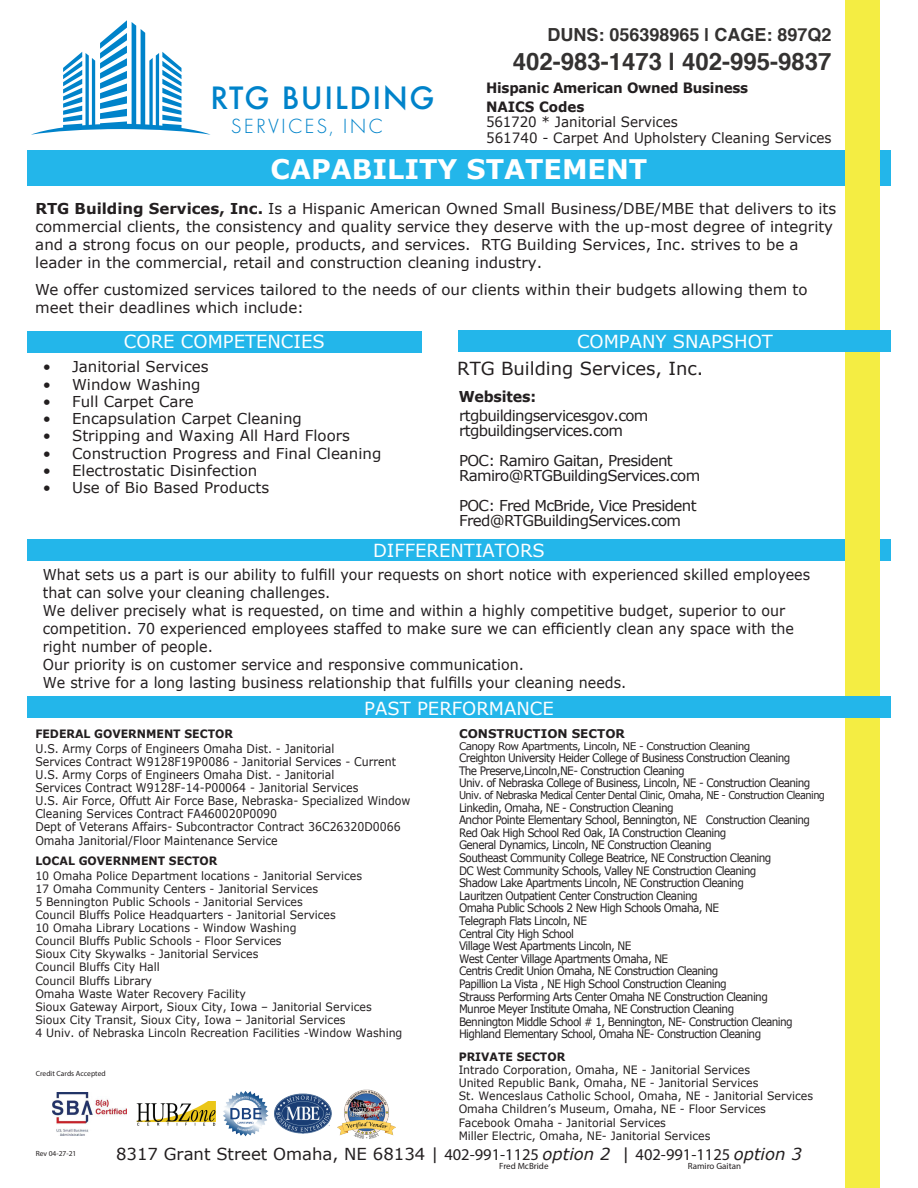
<style>
.page{position:relative;width:918px;height:1188px;background:#fff}
.page>*{position:absolute;margin:0;border:0;box-sizing:border-box;transform-origin:0 0}
.t1{font:500 29.85px "Futura";letter-spacing:.05em;color:#0083ca}
.t2{font:700 27px "Verdana";color:#fff}
.t3{font:700 24px "Helvetica";color:#343231}
.t4{font:300 21.3px "Futura PT";letter-spacing:.1em;color:#0083ca}
.t5{font:18px "Verdana";color:#fff}
.t6{font:700 18px "Helvetica";color:#343231}
.t7{font:18px "Verdana";color:#231f20}
.t8{font:16.5px "Verdana";color:#231f20}
.t9{font:15px/18px "Verdana";color:#231f20}
.t10{font:15px/18px "Verdana";color:#231f20;scale:.95 1}
.t11{font:15px/15px "Verdana";letter-spacing:-.045em;color:#231f20}
.t12{font:700 15px "Verdana";letter-spacing:-.015em;color:#231f20;scale:.95 1}
.t13{font:14.25px/16.2px "Verdana";color:#231f20;scale:.95 1}
.t14{font:700 14.25px/19.4px "Verdana";letter-spacing:-.02em;color:#231f20;scale:.95 1}
.t15{font:12px/13.2px "Verdana";color:#231f20;scale:.91 1}
.t16{font:700 12px "Verdana";color:#231f20}
.t17{font:11.7px/12.6px "Verdana";letter-spacing:-.055em;color:#231f20;scale:.9 1}
.t18{font:11.55px/13.2px "Verdana";color:#231f20;scale:.95 1}
.t19{font:700 11.55px "Verdana";color:#231f20;scale:.95 1}
.t20{font:10.8px "Verdana";letter-spacing:-.055em;color:#231f20;scale:.9 1}
.t21{font:10.5px "Verdana";letter-spacing:-.055em;color:#231f20}
.t22{font:9px "Myriad Pro";color:#231f20}
.t23{font:7.5px "Myriad Pro";letter-spacing:.005em;color:#231f20}
.s1{font-weight:700}
.s2{font-family:"Myriad Pro"}
.s3{font-style:italic}
</style>
<div class="page">
<div style="left:27px;top:150px;width:864px;height:36px;background:#23b6ea"></div>
<div style="left:27px;top:331px;width:395px;height:21px;background:#23b6ea"></div>
<div style="left:27px;top:540px;width:864px;height:21px;background:#23b6ea"></div>
<div style="left:845px;top:0;width:35px;height:1188px;background:#f4ed43"></div>
<div style="left:27px;top:696px;width:864px;height:22px;background:#23b6ea"></div>
<div style="left:459px;top:331px;width:432px;height:21px;background:#23b6ea"></div>
<svg style="left:31px;top:20px;width:180px;height:115px"></svg>
<img style="left:274px;top:1094px;width:58px;height:40px">
<img style="left:338px;top:1089px;width:57px;height:50px">
<img style="left:223px;top:1091px;width:45px;height:46px">
<img style="left:136px;top:1101px;width:80px;height:25px">
<img style="left:52px;top:1092px;width:74px;height:44px">
<h1 class="t1" style="left:211px;top:78px;width:226px">RTG BUILDING</h1>
<h3 class="t4" style="left:231px;top:113px;width:154px">SERVICES, INC</h3>
<h3 class="t6" style="left:548px;top:20px;width:286px">DUNS: 056398965 | CAGE: 897Q2</h3>
<h3 class="t3" style="left:513px;top:42px;width:320px">402-983-1473 | 402-995-9837</h3>
<p class="t14" style="left:486px;top:78px;width:277px">Hispanic American Owned Business<br>NAICS Codes</p>
<p class="t13" style="left:486px;top:114px;width:365px">561720 * Janitorial Services<br>561740 - Carpet And Upholstery Cleaning Services</p>
<h2 class="t2" style="left:271px;top:151px;width:378px">CAPABILITY STATEMENT</h2>
<p class="t9" style="left:35px;top:200px;width:803px"><span class="s1">RTG Building Services, Inc.</span> Is a Hispanic American Owned Small Business/DBE/MBE that delivers to its commercial clients, the consistency and quality service they deserve with the up-most degree of integrity and a strong focus on our people, products, and services. RTG Building Services, Inc. strives to be a leader in the commercial, retail and construction cleaning industry.</p>
<p class="t9" style="left:35px;top:281px;width:774px">We offer customized services tailored to the needs of our clients within their budgets allowing them to meet their deadlines which include:</p>
<h3 class="t5" style="left:124px;top:330px;width:202px">CORE COMPETENCIES</h3>
<p class="t9" style="left:43px;top:358px;width:167px">• Janitorial Services</p>
<p class="t9" style="left:43px;top:375px;width:159px">• Window Washing</p>
<p class="t9" style="left:43px;top:393px;width:153px">• Full Carpet Care</p>
<p class="t9" style="left:43px;top:410px;width:261px">• Encapsulation Carpet Cleaning</p>
<p class="t9" style="left:43px;top:427px;width:309px">• Stripping and Waxing All Hard Floors</p>
<p class="t9" style="left:43px;top:444px;width:340px">• Construction Progress and Final Cleaning</p>
<p class="t9" style="left:43px;top:462px;width:216px">• Electrostatic Disinfection</p>
<p class="t9" style="left:43px;top:479px;width:228px">• Use of Bio Based Products</p>
<h3 class="t5" style="left:577px;top:330px;width:197px">COMPANY SNAPSHOT</h3>
<h3 class="t7" style="left:457px;top:357px;width:248px">RTG Building Services, Inc.</h3>
<p class="t11" style="left:459px;top:408px;width:191px">rtgbuildingservicesgov.com rtgbuildingservices.com</p>
<p class="t11" style="left:459px;top:453px;width:243px">POC: Ramiro Gaitan, President<br>Ramiro@RTGBuildingServices.com</p>
<p class="t11" style="left:459px;top:498px;width:239px">POC: Fred McBride, Vice President<br>Fred@RTGBuildingServices.com</p>
<p class="t12" style="left:459px;top:387px;width:83px">Websites:</p>
<h3 class="t5" style="left:373px;top:539px;width:173px">DIFFERENTIATORS</h3>
<p class="t10" style="left:43px;top:566px;width:809px">What sets us a part is our ability to fulfill your requests on short notice with experienced skilled employees that can solve your cleaning challenges.<br>We deliver precisely what is requested, on time and within a highly competitive budget, superior to our competition. 70 experienced employees staffed to make sure we can efficiently clean any space with the right number of people.<br>Our priority is on customer service and responsive communication.<br>We strive for a long lasting business relationship that fulfills your cleaning needs.</p>
<h3 class="t5" style="left:364px;top:697px;width:191px">PAST PERFORMANCE</h3>
<p class="t19" style="left:35px;top:726px;width:210px">FEDERAL GOVERNMENT SECTOR</p>
<p class="t15" style="left:35px;top:742px;width:414px">U.S. Army Corps of Engineers Omaha Dist. - Janitorial<br>Services Contract W9128F19P0086 - Janitorial Services - Current U.S. Army Corps of Engineers Omaha Dist. - Janitorial<br>Services Contract W9128F-14-P00064 - Janitorial Services<br>U.S. Air Force, Offutt Air Force Base, Nebraska- Specialized Window Cleaning Services Contract FA460020P0090<br>Dept of Veterans Affairs- Subcontractor Contract 36C26320D0066<br>Omaha Janitorial/Floor Maintenance Service</p>
<p class="t19" style="left:35px;top:854px;width:193px">LOCAL GOVERNMENT SECTOR</p>
<p class="t18" style="left:35px;top:869px;width:388px">10 Omaha Police Department locations - Janitorial Services<br>17 Omaha Community Centers - Janitorial Services<br>5 Bennington Public Schools - Janitorial Services<br>Council Bluffs Police Headquarters - Janitorial Services<br>10 Omaha Library Locations - Window Washing<br>Council Bluffs Public Schools - Floor Services<br>Sioux City Skywalks - Janitorial Services<br>Council Bluffs City Hall<br>Council Bluffs Library<br>Omaha Waste Water Recovery Facility<br>Sioux Gateway Airport, Sioux City, Iowa – Janitorial Services Sioux City Transit, Sioux City, Iowa – Janitorial Services<br>4 Univ. of Nebraska Lincoln Recreation Facilities -Window Washing</p>
<p class="t23" style="left:36px;top:1069px;width:72px">Credit Cards Accepted</p>
<p class="t16" style="left:459px;top:725px;width:167px">CONSTRUCTION SECTOR</p>
<p class="t21" style="left:459px;top:739px;width:293px">Canopy Row Apartments, Lincoln, NE - Construction Cleaning</p>
<p class="t17" style="left:459px;top:752px;width:392px">Creighton University Heider College of Business Construction Cleaning<br>The Preserve,Lincoln,NE- Construction Cleaning<br>Univ. of Nebraska College of Business, Lincoln, NE - Construction Cleaning</p>
<p class="t20" style="left:459px;top:788px;width:408px">Univ. of Nebraska Medical Center Dental Clinic, Omaha, NE - Construction Cleaning</p>
<p class="t17" style="left:459px;top:801px;width:392px">Linkedin, Omaha, NE - Construction Cleaning<br>Anchor Pointe Elementary School, Bennington, NE Construction Cleaning Red Oak High School Red Oak, IA Construction Cleaning<br>General Dynamics, Lincoln, NE Construction Cleaning<br>Southeast Community College Beatrice, NE Construction Cleaning<br>DC West Community Schools, Valley NE Construction Cleaning<br>Shadow Lake Apartments Lincoln, NE Construction Cleaning<br>Lauritzen Outpatient Center Construction Cleaning<br>Omaha Public Schools 2 New High Schools Omaha, NE<br>Telegraph Flats Lincoln, NE<br>Central City High School<br>Village West Apartments Lincoln, NE<br>West Center Village Apartments Omaha, NE<br>Centris Credit Union Omaha, NE Construction Cleaning<br>Papillion La Vista , NE High School Construction Cleaning<br>Strauss Performing Arts Center Omaha NE Construction Cleaning<br>Munroe Meyer Institute Omaha, NE Construction Cleaning<br>Bennington Middle School # 1, Bennington, NE- Construction Cleaning Highland Elementary School, Omaha NE- Construction Cleaning</p>
<p class="t19" style="left:459px;top:1049px;width:114px">PRIVATE SECTOR</p>
<p class="t18" style="left:459px;top:1063px;width:375px">Intrado Corporation, Omaha, NE - Janitorial Services<br>United Republic Bank, Omaha, NE - Janitorial Services<br>St. Wenceslaus Catholic School, Omaha, NE - Janitorial Services Omaha Children’s Museum, Omaha, NE - Floor Services Facebook Omaha - Janitorial Services<br>Miller Electric, Omaha, NE- Janitorial Services</p>
<p class="t23" style="left:36px;top:1148px;width:42px">Rev 04-27-21</p>
<h3 class="t8" style="left:116px;top:1144px;width:687px">8317 Grant Street Omaha, NE 68134 | <span class="s2">402-991-1125</span> <span class="s3">option 2</span> | <span class="s2">402-991-1125</span> <span class="s3">option 3</span></h3>
<p class="t22" style="left:499px;top:1161px;width:51px">Fred McBride</p>
<p class="t22" style="left:688px;top:1161px;width:55px">Ramiro Gaitan</p>
</div>
